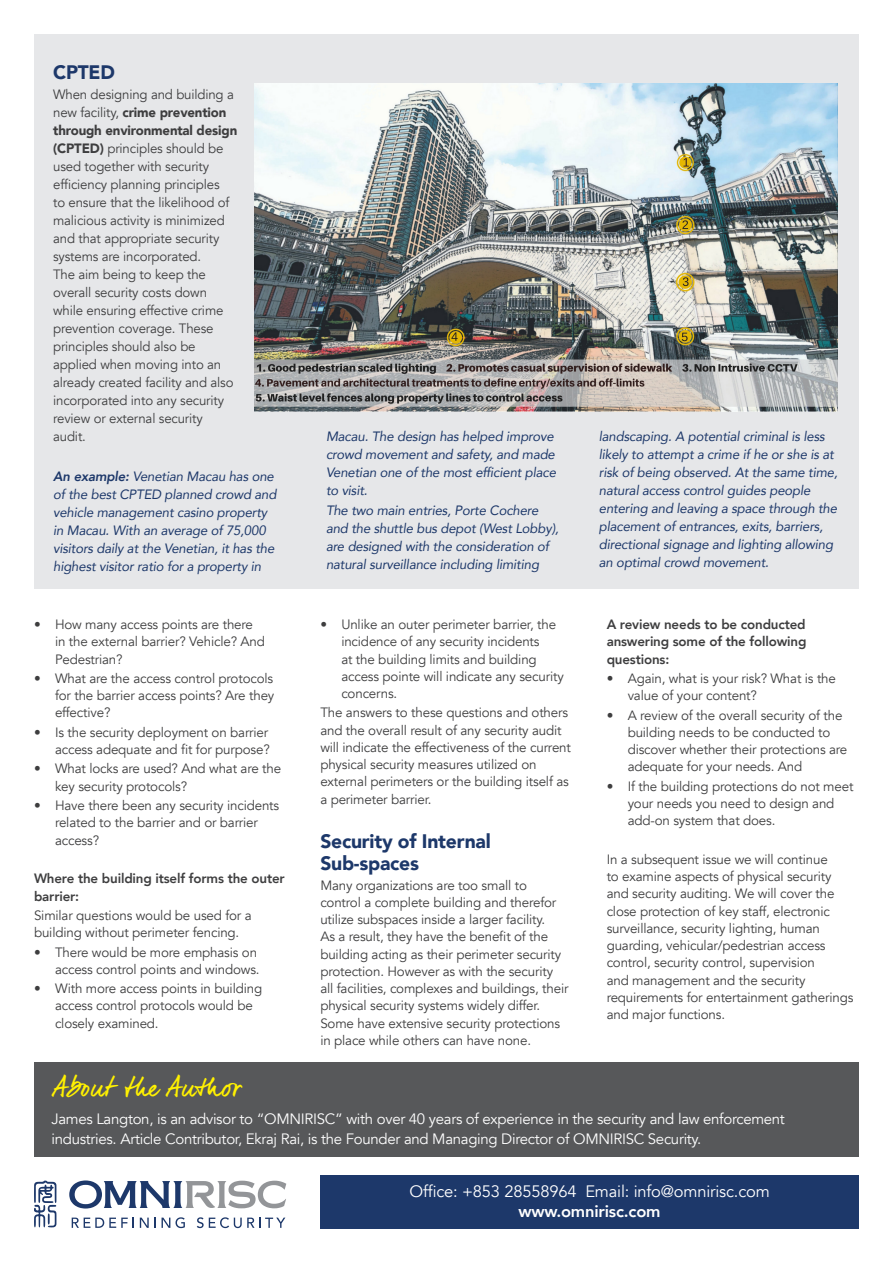
<style>
.page{position:relative;width:893px;height:1263px;background:#fff}
.page>*{position:absolute;margin:0;border:0;box-sizing:border-box;transform-origin:0 0}
.t1{font:27px "dear Joe 6";letter-spacing:-.02em;color:#fff101}
.t2{font:900 19.5px/22.5px "Avenir";letter-spacing:-.01em;color:#1d386a}
.t3{font:16.5px "Avenir";letter-spacing:-.01em;color:#fff}
.t4{font:800 16.5px "Avenir";letter-spacing:-.01em;color:#fff}
.t5{font:15px/19.5px "Avenir";letter-spacing:-.02em;color:#fff}
.t6{font:13.5px/17.2px "Avenir";letter-spacing:-.01em;color:#3e3e3f}
.t7{font:italic 13.5px/18px "Avenir";letter-spacing:-.01em;color:#1d386a}
.t8{font:800 13.5px/17.2px "Avenir";letter-spacing:-.01em;color:#3e3e3f}
.s1{font-weight:900}
.s2{font-weight:800}
</style>
<div class="page">
<div style="left:34px;top:34px;width:825px;height:555px;background:#e6e7e9"></div>
<div style="left:320px;top:1175px;width:539px;height:54px;background:#1d386a"></div>
<svg style="left:34px;top:1180px;width:22px;height:47px"></svg>
<svg style="left:69px;top:1180px;width:217px;height:28px"></svg>
<svg style="left:72px;top:1217px;width:62px;height:11px"></svg>
<svg style="left:140px;top:1217px;width:16px;height:11px"></svg>
<svg style="left:162px;top:1217px;width:23px;height:11px"></svg>
<svg style="left:197px;top:1217px;width:88px;height:11px"></svg>
<div style="left:34px;top:1062px;width:825px;height:94px;background:#57585a"></div>
<img style="left:254px;top:83px;width:584px;height:328px">
<p class="t2" style="left:53px;top:60px;width:63px">CPTED</p>
<p class="t6" style="left:53px;top:86px;width:186px;line-height:18px">When designing and building a new facility, <span class="s1">crime prevention through environmental design (CPTED)</span> principles should be used together with security efficiency planning principles<br>to ensure that the likelihood of malicious activity is minimized and that appropriate security systems are incorporated.<br>The aim being to keep the overall security costs down while ensuring effective crime prevention coverage. These principles should also be applied when moving into an already created facility and also incorporated into any security review or external security audit.</p>
<p class="t7" style="left:53px;top:468px;width:225px"><span class="s2">An example:</span> Venetian Macau has one of the best CPTED planned crowd and vehicle management casino property in Macau. With an average of 75,000 visitors daily at the Venetian, it has the highest visitor ratio for a property in</p>
<p class="t6" style="left:55px;top:616px;width:212px;text-indent:-21px">• How many access points are there in the external barrier? Vehicle? And<br>Pedestrian?</p>
<p class="t6" style="left:55px;top:670px;width:221px;text-align:justify;text-indent:-21px">• What are the access control protocols for the barrier access points? Are they effective?</p>
<p class="t6" style="left:34px;top:724px;width:237px;text-align:right">• Is the security deployment on barrier access adequate and fit for purpose?</p>
<p class="t6" style="left:55px;top:760px;width:228px;text-indent:-21px">• What locks are used? And what are the key security protocols?</p>
<p class="t6" style="left:55px;top:797px;width:226px;text-indent:-21px">• Have there been any security incidents related to the barrier and or barrier access?</p>
<p class="t8" style="left:34px;top:870px;width:252px">Where the building itself forms the outer barrier:</p>
<p class="t6" style="left:34px;top:907px;width:219px">Similar questions would be used for a building without perimeter fencing.</p>
<p class="t6" style="left:34px;top:943px;width:227px;text-align:right">• There would be more emphasis on access control points and windows.</p>
<p class="t6" style="left:55px;top:980px;width:209px;text-indent:-21px">• With more access points in building access control protocols would be closely examined.</p>
<p class="t7" style="left:326px;top:427px;width:232px">Macau. The design has helped improve crowd movement and safety, and made<br>Venetian one of the most efficient place to visit.</p>
<p class="t7" style="left:326px;top:501px;width:234px">The two main entries, Porte Cochere and the shuttle bus depot (West Lobby), are designed with the consideration of natural surveillance including limiting</p>
<p class="t6" style="left:341px;top:616px;width:224px;text-indent:-21px">• Unlike an outer perimeter barrier, the incidence of any security incidents<br>at the building limits and building access pointe will indicate any security concerns.</p>
<p class="t6" style="left:320px;top:704px;width:252px">The answers to these questions and others and the overall result of any security audit will indicate the effectiveness of the current physical security measures utilized on external perimeters or the building itself as a perimeter barrier.</p>
<p class="t2" style="left:320px;top:829px;width:172px">Security of Internal<br>Sub-spaces</p>
<p class="t6" style="left:320px;top:876px;width:250px">Many organizations are too small to control a complete building and therefor utilize subspaces inside a larger facility.<br>As a result, they have the benefit of the building acting as their perimeter security protection. However as with the security all facilities, complexes and buildings, their physical security systems widely differ.<br>Some have extensive security protections in place while others can have none.</p>
<p class="t7" style="left:599px;top:427px;width:240px">landscaping. A potential criminal is less likely to attempt a crime if he or she is at risk of being observed. At the same time, natural access control guides people entering and leaving a space through the placement of entrances, exits, barriers, directional signage and lighting allowing an optimal crowd movement.</p>
<p class="t8" style="left:607px;top:616px;width:201px;text-align:justify">A review needs to be conducted answering some of the following questions:</p>
<p class="t6" style="left:628px;top:670px;width:210px;text-indent:-21px">• Again, what is your risk? What is the value of your content?</p>
<p class="t6" style="left:628px;top:706px;width:221px;text-indent:-21px">• A review of the overall security of the building needs to be conducted to discover whether their protections are adequate for your needs. And</p>
<p class="t6" style="left:628px;top:778px;width:227px;text-indent:-21px">• If the building protections do not meet your needs you need to design and add-on system that does.</p>
<p class="t6" style="left:607px;top:851px;width:248px">In a subsequent issue we will continue<br>to examine aspects of physical security and security auditing. We will cover the close protection of key staff, electronic surveillance, security lighting, human guarding, vehicular/pedestrian access control, security control, supervision<br>and management and the security requirements for entertainment gatherings and major functions.</p>
<p class="t1" style="left:52px;top:1071px;width:192px">About the Author</p>
<p class="t5" style="left:52px;top:1109px;width:735px">James Langton, is an advisor to “OMNIRISC” with over 40 years of experience in the security and law enforcement industries. Article Contributor, Ekraj Rai, is the Founder and Managing Director of OMNIRISC Security.</p>
<p class="t3" style="left:409px;top:1181px;width:362px">Office: +853 28558964 Email: info@omnirisc.com</p>
<p class="t4" style="left:519px;top:1198px;width:144px">www.omnirisc.com</p>
</div>
